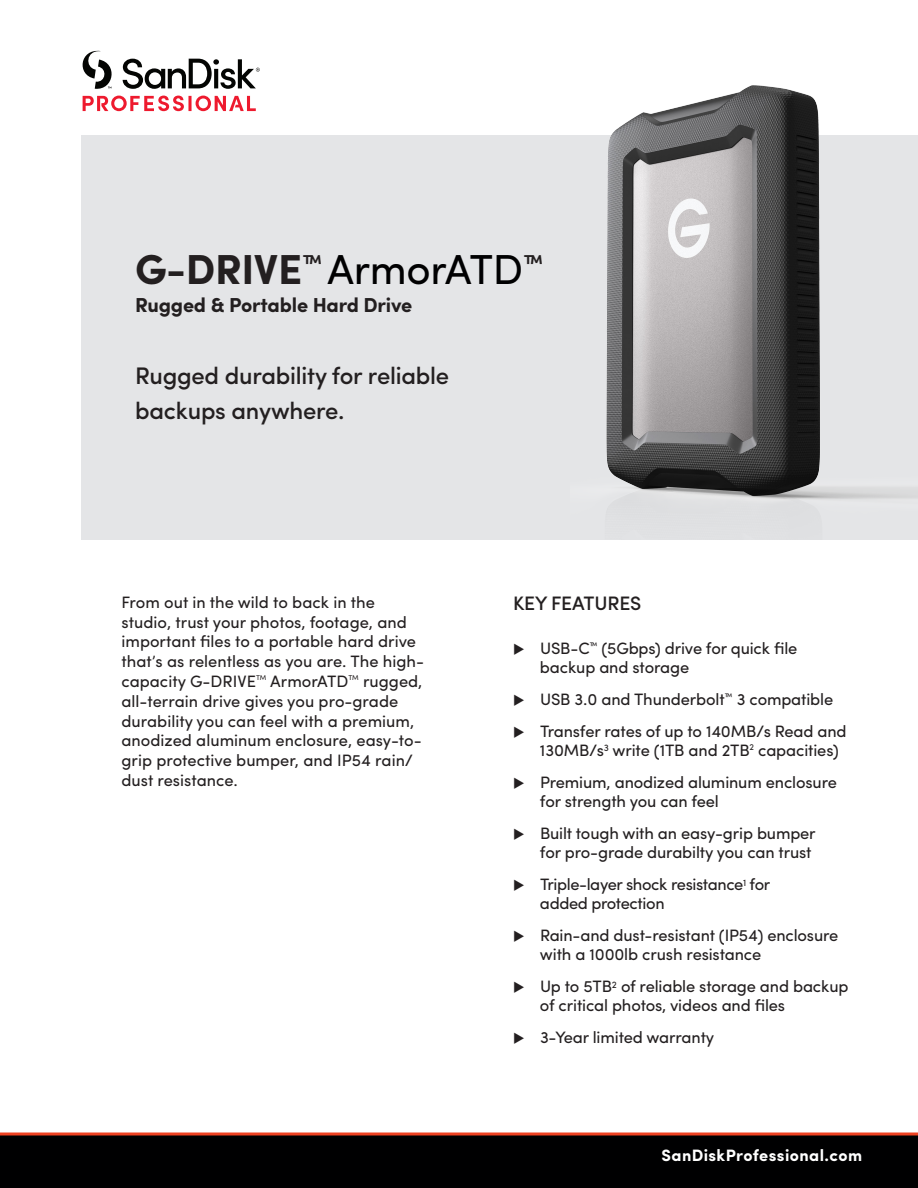
<style>
.page{position:relative;width:918px;height:1188px;background:#fff}
.page>*{position:absolute;margin:0;border:0;box-sizing:border-box;transform-origin:0 0}
.t1{font:42px "Sofia Pro";letter-spacing:-.01em;color:#000001}
.t2{font:500 24px/34.5px "Sofia Pro";letter-spacing:-.01em;color:#231f20}
.t3{font:700 20.25px "Sofia Pro";letter-spacing:-.01em;color:#231f20}
.t4{font:500 19.5px "Sofia Pro";letter-spacing:-.01em;color:#231f20}
.t5{font:16.5px/19.8px "Sofia Pro";letter-spacing:-.01em;color:#231f20}
.t6{font:700 16.5px "Sofia Pro";letter-spacing:.025em;color:#fff}
.t7{font:7.05px "Sofia Pro";color:#231f20}
.s1{font-weight:700;color:#231f20}
</style>
<div class="page">
<div style="left:81px;top:135px;width:836px;height:405px;background:#e4e5e7"></div>
<svg style="left:83px;top:51px;width:177px;height:38px"></svg>
<svg style="left:188px;top:96px;width:4px;height:15px"></svg>
<svg style="left:83px;top:96px;width:101px;height:15px"></svg>
<svg style="left:196px;top:96px;width:60px;height:15px"></svg>
<svg style="left:0;top:1132px;width:918px;height:56px;background:#0f0505"></svg>
<img style="left:606px;top:85px;width:312px;height:455px">
<h1 class="t1" style="left:135px;top:238px;width:410px"><span class="s1">G-DRIVE</span><sup>™</sup> ArmorATD<sup>™</sup></h1>
<p class="t3" style="left:135px;top:290px;width:279px">Rugged &amp; Portable Hard Drive</p>
<h2 class="t2" style="left:135px;top:357px;width:316px">Rugged durability for reliable backups anywhere.</h2>
<p class="t5" style="left:122px;top:591px;width:304px">From out in the wild to back in the studio, trust your photos, footage, and important files to a portable hard drive that’s as relentless as you are. The high&shy;capacity G-DRIVE</p>
<p class="t5" style="left:122px;top:670px;width:303px;text-indent:242px">rugged, all-terrain drive gives you pro-grade durability you can feel with a premium, anodized aluminum enclosure, easy-to&shy;grip protective bumper, and IP54 rain/ dust resistance.</p>
<p class="t7" style="left:256px;top:672px;width:12px">TM</p>
<p class="t5" style="left:270px;top:670px;width:80px">ArmorATD</p>
<p class="t7" style="left:348px;top:672px;width:12px">TM</p>
<p class="t4" style="left:513px;top:589px;width:130px">KEY FEATURES</p>
<p class="t5" style="left:540px;top:638px;width:259px;line-height:18.8px;text-indent:-27px">◆ USB-C<sup>™</sup> (5Gbps) drive for quick file backup and storage</p>
<p class="t5" style="left:513px;top:688px;width:322px">◆ USB 3.0 and Thunderbolt<sup>™</sup> 3 compatible</p>
<p class="t5" style="left:540px;top:721px;width:308px;line-height:18.8px;text-indent:-27px">◆ Transfer rates of up to 140MB/s Read and<br>130MB/s<sup>3</sup> write (1TB and 2TB<sup>2</sup> capacities)</p>
<p class="t5" style="left:540px;top:772px;width:299px;line-height:18.8px;text-indent:-27px">◆ Premium, anodized aluminum enclosure for strength you can feel</p>
<p class="t5" style="left:513px;top:823px;width:304px;line-height:18.8px;text-align:right">◆ Built tough with an easy-grip bumper for pro-grade durabilty you can trust</p>
<p class="t5" style="left:540px;top:874px;width:232px;line-height:18.8px;text-indent:-27px">◆ Triple-layer shock resistance<sup>1</sup> for added protection</p>
<p class="t5" style="left:540px;top:925px;width:300px;line-height:18.8px;text-indent:-27px">◆ Rain-and dust-resistant (IP54) enclosure with a 1000lb crush resistance</p>
<p class="t5" style="left:540px;top:976px;width:310px;line-height:18.8px;text-indent:-27px">◆ Up to 5TB<sup>2</sup> of reliable storage and backup of critical photos, videos and files</p>
<p class="t5" style="left:513px;top:1027px;width:203px">◆ 3-Year limited warranty</p>
<p class="t6" style="left:662px;top:1143px;width:202px">SanDiskProfessional.com</p>
</div>
